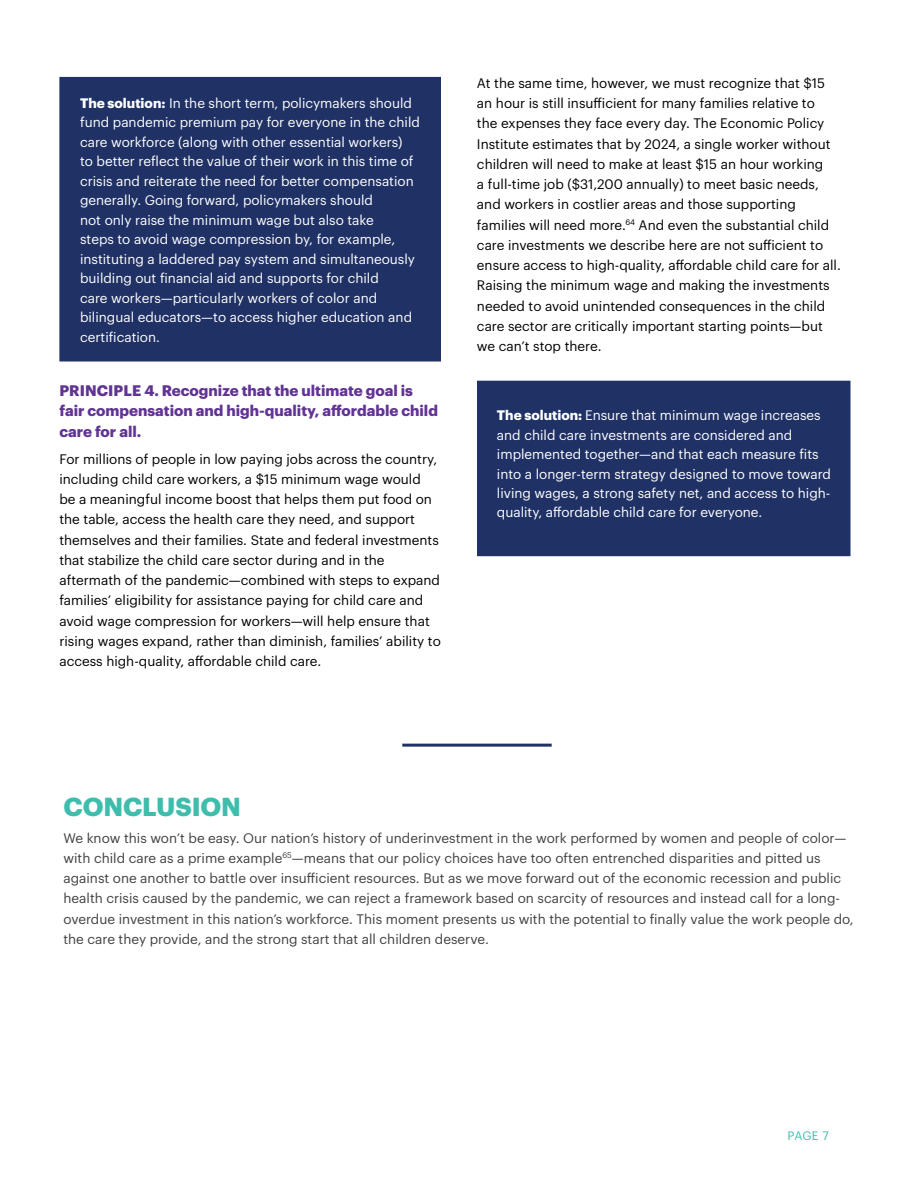
<style>
.page{position:relative;width:918px;height:1188px;background:#fff}
.page>*{position:absolute;margin:0;border:0;box-sizing:border-box;transform-origin:0 0}
.t1{font:700 25.5px "Graphik";letter-spacing:-.005em;color:#3ebdad}
.t2{font:700 15px/20.2px "Graphik";color:#613393}
.t3{font:13.5px/20.2px "Graphik";color:#000}
.t4{font:13.5px/19.5px "Graphik";color:#fff}
.t5{font:13.5px/20.2px "Graphik";color:#414042}
.t6{font:12px "Graphik";color:#3ebdad}
.s1{font-weight:700}
</style>
<div class="page">
<div style="left:477px;top:381px;width:373px;height:175px;background:#1f3165"></div>
<div style="left:59px;top:77px;width:382px;height:285px;background:#1f3165;border:3px solid #1f3165"></div>
<hr style="left:402px;top:744px;width:150px;height:3px;background:#1f3165">
<p class="t4" style="left:80px;top:92px;width:341px"><span class="s1">The solution:</span> In the short term, policymakers should fund pandemic premium pay for everyone in the child care workforce (along with other essential workers)<br>to better reflect the value of their work in this time of crisis and reiterate the need for better compensation generally. Going forward, policymakers should<br>not only raise the minimum wage but also take<br>steps to avoid wage compression by, for example, instituting a laddered pay system and simultaneously building out financial aid and supports for child<br>care workers—particularly workers of color and bilingual educators—to access higher education and certification.</p>
<p class="t2" style="left:59px;top:379px;width:380px">PRINCIPLE 4. Recognize that the ultimate goal is fair compensation and high-quality, affordable child care for all.</p>
<p class="t3" style="left:59px;top:447px;width:383px">For millions of people in low paying jobs across the country, including child care workers, a $15 minimum wage would<br>be a meaningful income boost that helps them put food on the table, access the health care they need, and support themselves and their families. State and federal investments that stabilize the child care sector during and in the aftermath of the pandemic—combined with steps to expand families’ eligibility for assistance paying for child care and avoid wage compression for workers—will help ensure that rising wages expand, rather than diminish, families’ ability to access high-quality, affordable child care.</p>
<p class="t3" style="left:477px;top:72px;width:365px">At the same time, however, we must recognize that $15 an hour is still insufficient for many families relative to<br>the expenses they face every day. The Economic Policy Institute estimates that by 2024, a single worker without children will need to make at least $15 an hour working<br>a full-time job ($31,200 annually) to meet basic needs, and workers in costlier areas and those supporting families will need more.<sup>64</sup> And even the substantial child care investments we describe here are not sufficient to ensure access to high-quality, affordable child care for all.<br>Raising the minimum wage and making the investments needed to avoid unintended consequences in the child care sector are critically important starting points—but we can’t stop there.</p>
<p class="t4" style="left:497px;top:404px;width:336px"><span class="s1">The solution:</span> Ensure that minimum wage increases and child care investments are considered and implemented together—and that each measure fits into a longer-term strategy designed to move toward living wages, a strong safety net, and access to high&shy;quality, affordable child care for everyone.</p>
<h1 class="t1" style="left:64px;top:787px;width:179px">CONCLUSION</h1>
<p class="t5" style="left:63px;top:826px;width:792px">We know this won’t be easy. Our nation’s history of underinvestment in the work performed by women and people of color— with child care as a prime example<sup>65</sup>—means that our policy choices have too often entrenched disparities and pitted us against one another to battle over insufficient resources. But as we move forward out of the economic recession and public health crisis caused by the pandemic, we can reject a framework based on scarcity of resources and instead call for a long&shy;overdue investment in this nation’s workforce. This moment presents us with the potential to finally value the work people do, the care they provide, and the strong start that all children deserve.</p>
<p class="t6" style="left:788px;top:1126px;width:43px">PAGE 7</p>
</div>
